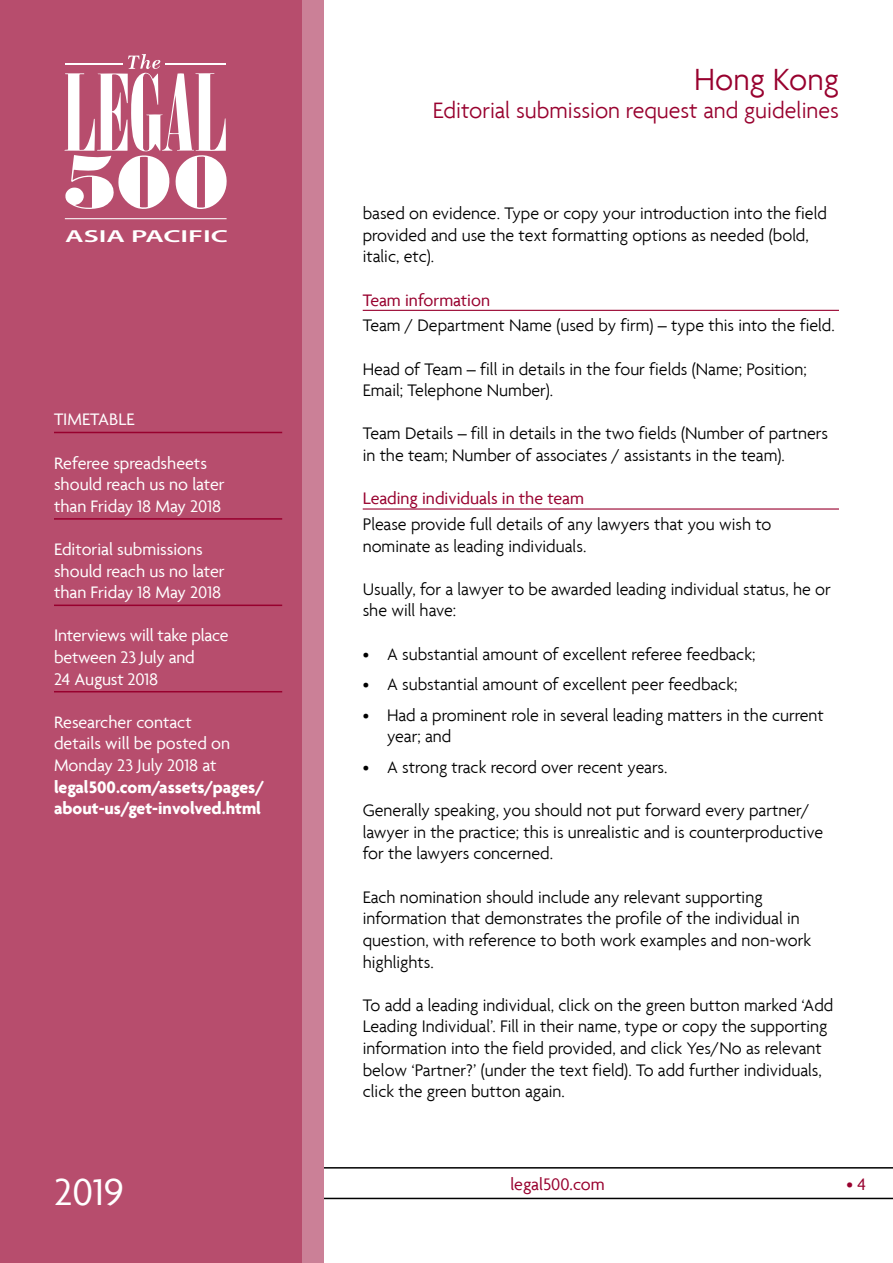
<style>
.page{position:relative;width:893px;height:1263px;background:#fff}
.page>*{position:absolute;margin:0;border:0;box-sizing:border-box;transform-origin:0 0}
.t1{font:40.5px "Agenda";color:#fff}
.t2{font:300 33px "Agenda";color:#98002e}
.t3{font:300 24px "Agenda";color:#98002e}
.t4{font:300 18px/21.6px "Agenda";color:#000}
.t5{font:18px/21.6px "Agenda";color:#fff}
.t6{font:18px "Agenda";color:#98002e}
.t7{font:700 18px/21.6px "Agenda";color:#fff}
.t8{font:600 17.4px "Myriad Pro";color:#fff;scale:1.68 1}
</style>
<div class="page">
<svg style="left:323px;top:1167px;width:570px;height:32px"></svg>
<div style="left:0;top:0;width:323px;height:1263px;background:#cb8097"></div>
<div style="left:0;top:0;width:302px;height:1263px;background:#b74d6d"></div>
<svg style="left:64px;top:54px;width:163px;height:155px"></svg>
<hr style="left:65px;top:64px;width:58px;height:1px;background:#fff">
<hr style="left:165px;top:64px;width:61px;height:1px;background:#fff">
<hr style="left:65px;top:218px;width:162px;height:1px;background:#fff">
<hr style="left:54px;top:432px;width:228px;height:1px;background:#98002e">
<hr style="left:54px;top:518px;width:228px;height:2px;background:#98002e">
<hr style="left:54px;top:604px;width:228px;height:2px;background:#98002e">
<hr style="left:54px;top:691px;width:228px;height:1px;background:#98002e">
<hr style="left:363px;top:310px;width:476px;height:1px;background:#98002e">
<hr style="left:363px;top:508px;width:476px;height:2px;background:#98002e">
<p class="t8" style="left:65px;top:225px;width:98px">ASIA PACIFIC</p>
<p class="t5" style="left:54px;top:408px;width:82px">TIMETABLE</p>
<p class="t5" style="left:54px;top:452px;width:172px">Referee spreadsheets should reach us no later than Friday 18 May 2018</p>
<p class="t5" style="left:54px;top:538px;width:172px">Editorial submissions should reach us no later than Friday 18 May 2018</p>
<p class="t5" style="left:54px;top:624px;width:176px">Interviews will take place between 23 July and<br>24 August 2018</p>
<p class="t5" style="left:54px;top:711px;width:178px">Researcher contact details will be posted on<br>Monday 23 July 2018 at</p>
<p class="t7" style="left:54px;top:775px;width:212px">legal500.com/assets/pages/ about-us/get-involved.html</p>
<h1 class="t1" style="left:54px;top:1168px;width:71px">2019</h1>
<h2 class="t2" style="left:694px;top:60px;width:146px">Hong Kong</h2>
<h3 class="t3" style="left:433px;top:96px;width:408px">Editorial submission request and guidelines</h3>
<p class="t4" style="left:363px;top:202px;width:466px">based on evidence. Type or copy your introduction into the field provided and use the text formatting options as needed (bold, italic, etc).</p>
<p class="t6" style="left:363px;top:289px;width:129px">Team information</p>
<p class="t4" style="left:363px;top:314px;width:473px">Team / Department Name (used by firm) – type this into the field.</p>
<p class="t4" style="left:363px;top:358px;width:446px">Head of Team – fill in details in the four fields (Name; Position;<br>Email; Telephone Number).</p>
<p class="t4" style="left:363px;top:422px;width:467px">Team Details – fill in details in the two fields (Number of partners in the team; Number of associates / assistants in the team).</p>
<p class="t6" style="left:363px;top:488px;width:223px">Leading individuals in the team</p>
<p class="t4" style="left:363px;top:513px;width:410px">Please provide full details of any lawyers that you wish to nominate as leading individuals.</p>
<p class="t4" style="left:363px;top:578px;width:470px">Usually, for a lawyer to be awarded leading individual status, he or she will have:</p>
<p class="t4" style="left:363px;top:643px;width:394px">• A substantial amount of excellent referee feedback;</p>
<p class="t4" style="left:363px;top:673px;width:376px">• A substantial amount of excellent peer feedback;</p>
<p class="t4" style="left:387px;top:704px;width:438px;text-indent:-24px">• Had a prominent role in several leading matters in the current year; and</p>
<p class="t4" style="left:363px;top:756px;width:306px">• A strong track record over recent years.</p>
<p class="t4" style="left:363px;top:799px;width:462px">Generally speaking, you should not put forward every partner/ lawyer in the practice; this is unrealistic and is counterproductive for the lawyers concerned.</p>
<p class="t4" style="left:363px;top:886px;width:450px">Each nomination should include any relevant supporting information that demonstrates the profile of the individual in question, with reference to both work examples and non-work highlights.</p>
<p class="t4" style="left:363px;top:994px;width:472px">To add a leading individual, click on the green button marked ‘Add Leading Individual’. Fill in their name, type or copy the supporting information into the field provided, and click Yes/No as relevant below ‘Partner?’ (under the text field). To add further individuals, click the green button again.</p>
<p class="t6" style="left:510px;top:1173px;width:96px">legal500.com</p>
<p class="t6" style="left:847px;top:1173px;width:21px">•4</p>
</div>
